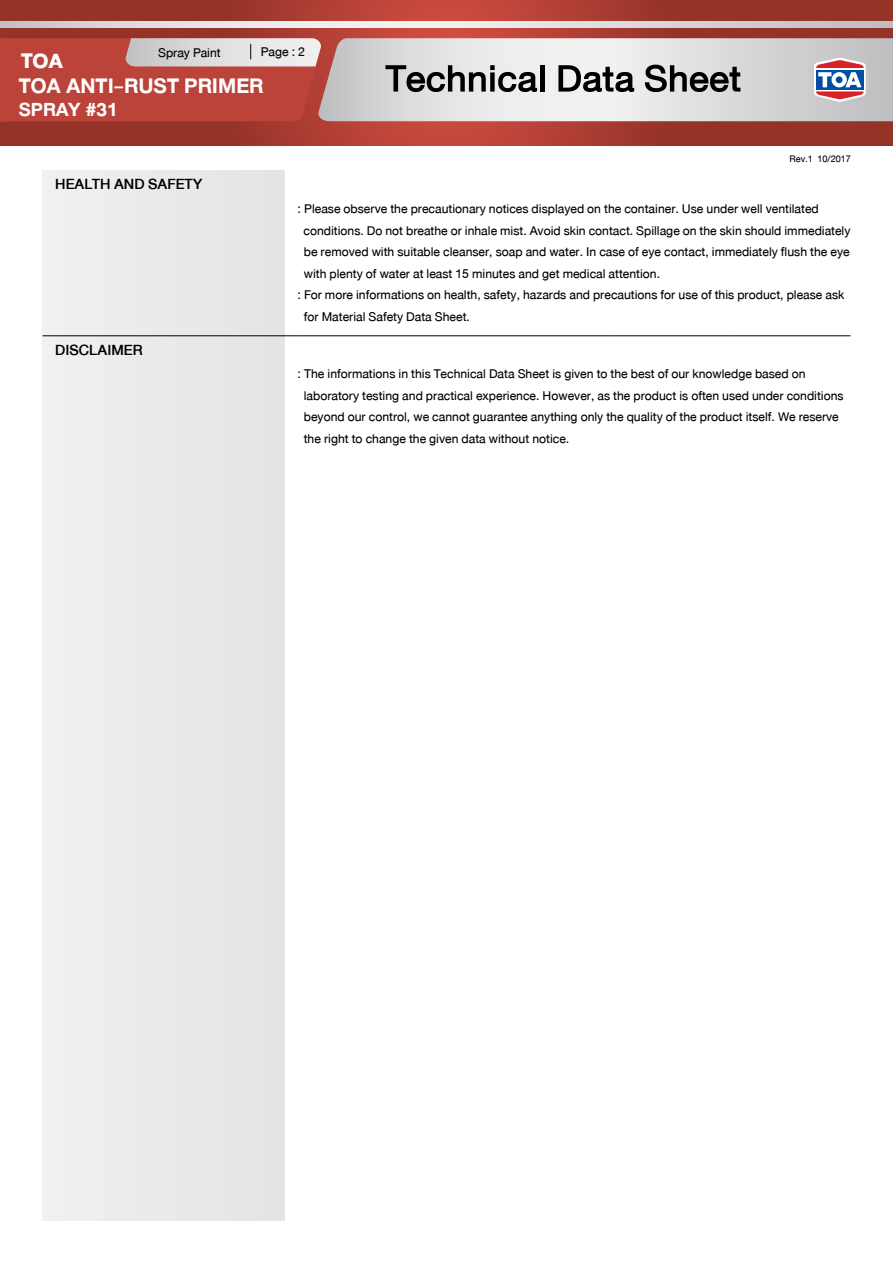
<style>
.page{position:relative;width:893px;height:1263px;background:#fff}
.page>*{position:absolute;margin:0;border:0;box-sizing:border-box;transform-origin:0 0}
.t1{font:500 54px "DB Helvethaica X";color:#000}
.t2{font:700 30px "DB Helvethaica X";color:#fff}
.t3{font:900 29.25px "DB Helvethaica X";color:#fff}
.t4{font:700 27px "DB Helvethaica X";color:#fff}
.t5{font:500 21px "DB Helvethaica X";color:#000}
.t6{font:18px/21.6px "DB Helvethaica X";color:#000}
.t7{font:13.5px "DB Helvethaica X";color:#000}
</style>
<div class="page">
<svg style="left:0;top:0;width:893px;height:145px;background:#a53c32"></svg>
<svg style="left:322px;top:38px;width:571px;height:83px"></svg>
<svg style="left:814px;top:58px;width:52px;height:44px"></svg>
<svg style="left:0;top:22px;width:893px;height:6px"></svg>
<svg style="left:6px;top:38px;width:316px;height:83px;background:#c1625a"></svg>
<div style="left:0;top:38px;width:6px;height:83px;background:#bb4339"></div>
<div style="left:43px;top:170px;width:241px;height:1050px;background:#eaeaeb"></div>
<hr style="left:43px;top:335px;width:255px;height:1px;background:#000">
<hr style="left:298px;top:335px;width:69px;height:1px;background:#000">
<hr style="left:367px;top:335px;width:121px;height:1px;background:#000">
<hr style="left:488px;top:335px;width:121px;height:1px;background:#000">
<hr style="left:609px;top:335px;width:121px;height:1px;background:#000">
<hr style="left:730px;top:335px;width:120px;height:1px;background:#000">
<h3 class="t3" style="left:21px;top:44px;width:43px">TOA</h3>
<p class="t6" style="left:158px;top:42px;width:64px">Spray Paint</p>
<p class="t6" style="left:261px;top:41px;width:46px">Page : 2</p>
<h2 class="t2" style="left:19px;top:69px;width:246px">TOA ANTI-RUST PRIMER</h2>
<h3 class="t4" style="left:19px;top:94px;width:101px">SPRAY #31</h3>
<p class="t5" style="left:55px;top:172px;width:149px">HEALTH AND SAFETY</p>
<h1 class="t1" style="left:385px;top:48px;width:358px">Technical Data Sheet</h1>
<p class="t7" style="left:789px;top:151px;width:63px">Rev.1 10/2017</p>
<p class="t5" style="left:55px;top:338px;width:89px">DISCLAIMER</p>
<p class="t6" style="left:298px;top:198px;width:523px">: Please observe the precautionary notices displayed on the container. Use under well ventilated</p>
<p class="t6" style="left:304px;top:219px;width:548px">conditions. Do not breathe or inhale mist. Avoid skin contact. Spillage on the skin should immediately</p>
<p class="t6" style="left:304px;top:241px;width:547px">be removed with suitable cleanser, soap and water. In case of eye contact, immediately flush the eye</p>
<p class="t6" style="left:304px;top:263px;width:358px">with plenty of water at least 15 minutes and get medical attention.</p>
<p class="t6" style="left:298px;top:284px;width:548px">: For more informations on health, safety, hazards and precautions for use of this product, please ask</p>
<p class="t6" style="left:304px;top:306px;width:168px">for Material Safety Data Sheet.</p>
<p class="t6" style="left:304px;top:363px;width:541px;text-indent:-6px">: The informations in this Technical Data Sheet is given to the best of our knowledge based on laboratory testing and practical experience. However, as the product is often used under conditions beyond our control, we cannot guarantee anything only the quality of the product itself. We reserve the right to change the given data without notice.</p>
</div>
